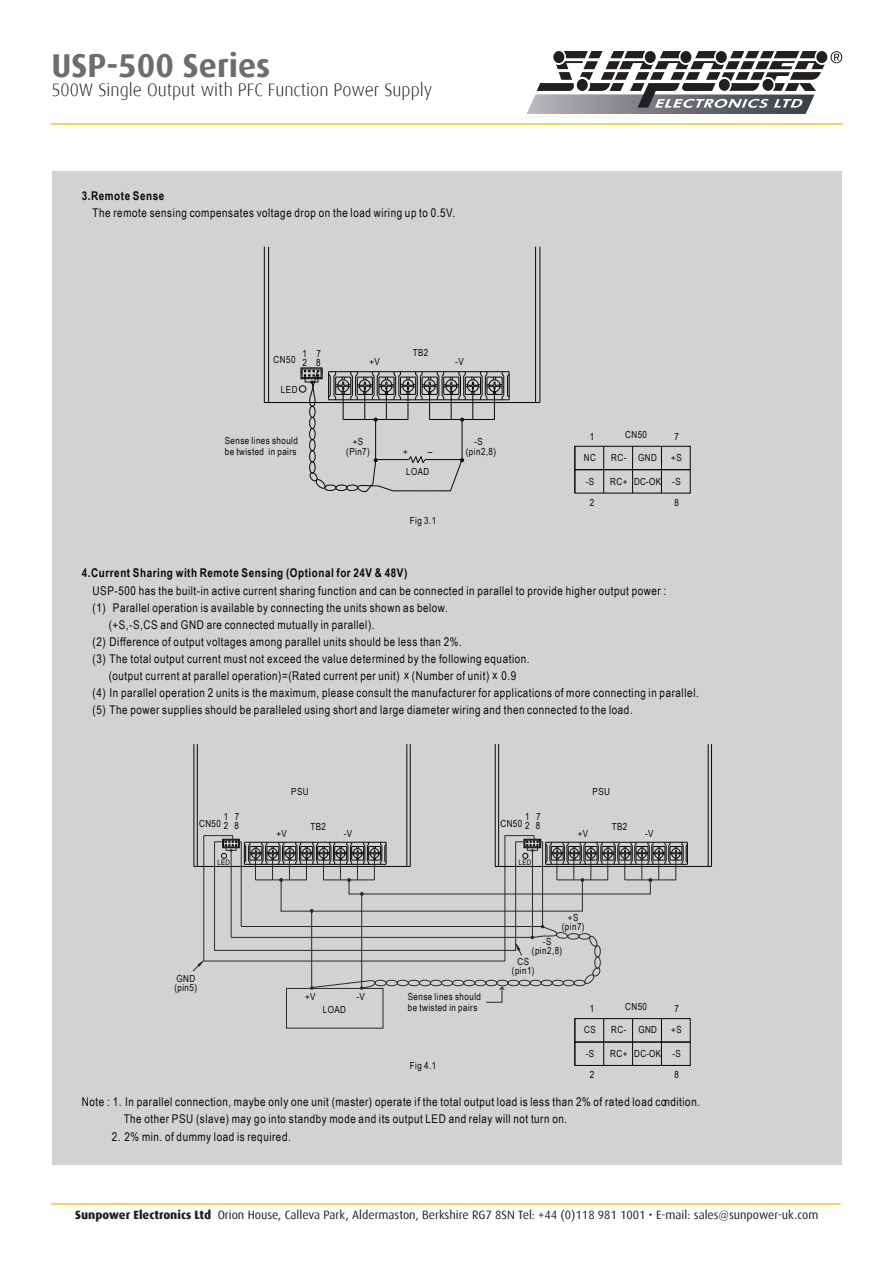
<style>
.page{position:relative;width:893px;height:1263px;background:#fff}
.page>*{position:absolute;margin:0;border:0;box-sizing:border-box;transform-origin:0 0}
.t1{font:700 33px "Dax";color:#6c6d70}
.t2{font:300 18px "Dax";color:#231f20}
.t3{font:12px/17.1px "Arial Narrow";letter-spacing:.045em;color:#090705}
.t4{font:12px "Dax";color:#231f20}
.t5{font:12px "Arial Narrow";letter-spacing:.045em;color:#070604}
.t6{font:700 12px "Arial Narrow";letter-spacing:.045em;color:#090705}
.t7{font:700 12px "Arial Narrow";letter-spacing:.045em;color:#070604}
.t8{font:9.75px/21.3px "Arial Narrow";letter-spacing:.045em;color:#070604}
.t9{font:9.75px/8.9px "Arial Narrow";letter-spacing:.045em;color:#090705;text-align:center}
.t10{font:9.75px "Arial Narrow";letter-spacing:.045em;color:#070604;scale:2.18 1}
.t11{font:7.5px "Arial Narrow";letter-spacing:.045em;color:#070604}
.s1{font-weight:800}
</style>
<div class="page">
<div style="left:52px;top:172px;width:789px;height:993px;background:#d1d2d4"></div>
<div style="left:575px;top:446px;width:115px;height:24px;border:1px solid #070604"></div>
<div style="left:575px;top:469px;width:115px;height:24px;border:1px solid #070604"></div>
<svg style="left:575px;top:446px;width:1px;height:47px"></svg>
<svg style="left:603px;top:446px;width:1px;height:47px"></svg>
<svg style="left:632px;top:446px;width:1px;height:47px"></svg>
<svg style="left:661px;top:446px;width:1px;height:47px"></svg>
<hr style="left:268px;top:247px;width:1px;height:155px;background:#070604">
<hr style="left:540px;top:247px;width:1px;height:156px;background:#070604">
<hr style="left:535px;top:247px;width:1px;height:155px;background:#070604">
<hr style="left:264px;top:247px;width:1px;height:155px;background:#070604">
<hr style="left:264px;top:402px;width:276px;height:1px;background:#070604">
<svg style="left:192px;top:960px;width:12px;height:12px"></svg>
<svg style="left:299px;top:370px;width:211px;height:122px"></svg>
<hr style="left:197px;top:744px;width:1px;height:122px;background:#070604">
<hr style="left:410px;top:744px;width:1px;height:122px;background:#070604">
<hr style="left:407px;top:744px;width:1px;height:122px;background:#070604">
<hr style="left:194px;top:744px;width:1px;height:122px;background:#070604">
<hr style="left:194px;top:866px;width:216px;height:1px;background:#070604">
<hr style="left:498px;top:744px;width:1px;height:122px;background:#070604">
<hr style="left:711px;top:744px;width:1px;height:122px;background:#070604">
<hr style="left:708px;top:744px;width:1px;height:122px;background:#070604">
<hr style="left:495px;top:744px;width:1px;height:122px;background:#070604">
<hr style="left:495px;top:866px;width:216px;height:1px;background:#070604">
<div style="left:286px;top:988px;width:97px;height:40px;border:1px solid #2d2829"></div>
<svg style="left:310px;top:925px;width:291px;height:78px"></svg>
<hr style="left:582px;top:880px;width:1px;height:31px;background:#2d2829">
<hr style="left:542px;top:842px;width:1px;height:84px;background:#2d2829">
<hr style="left:532px;top:850px;width:1px;height:87px;background:#2d2829">
<hr style="left:505px;top:835px;width:1px;height:126px;background:#2d2829">
<hr style="left:204px;top:835px;width:1px;height:126px;background:#2d2829">
<hr style="left:204px;top:961px;width:301px;height:1px;background:#2d2829">
<hr style="left:231px;top:850px;width:1px;height:87px;background:#2d2829">
<hr style="left:241px;top:842px;width:1px;height:84px;background:#2d2829">
<hr style="left:241px;top:926px;width:302px;height:1px;background:#2d2829">
<hr style="left:231px;top:937px;width:302px;height:1px;background:#2d2829">
<svg style="left:505px;top:835px;width:183px;height:59px"></svg>
<hr style="left:214px;top:950px;width:302px;height:1px;background:#2d2829">
<hr style="left:515px;top:841px;width:1px;height:109px;background:#2d2829">
<hr style="left:214px;top:841px;width:1px;height:109px;background:#2d2829">
<hr style="left:281px;top:880px;width:1px;height:31px;background:#2d2829">
<hr style="left:281px;top:911px;width:301px;height:1px;background:#2d2829">
<hr style="left:349px;top:894px;width:301px;height:1px;background:#2d2829">
<svg style="left:204px;top:835px;width:183px;height:60px"></svg>
<hr style="left:311px;top:911px;width:1px;height:77px;background:#2d2829">
<hr style="left:361px;top:895px;width:1px;height:93px;background:#2d2829">
<div style="left:575px;top:1018px;width:115px;height:24px;border:1px solid #070604"></div>
<div style="left:575px;top:1042px;width:115px;height:24px;border:1px solid #070604"></div>
<svg style="left:575px;top:1019px;width:1px;height:46px"></svg>
<svg style="left:603px;top:1019px;width:1px;height:46px"></svg>
<svg style="left:632px;top:1019px;width:1px;height:46px"></svg>
<svg style="left:661px;top:1019px;width:1px;height:46px"></svg>
<hr style="left:51px;top:123px;width:791px;height:2px;background:#fec40e">
<svg style="left:526px;top:51px;width:316px;height:63px"></svg>
<hr style="left:51px;top:1203px;width:789px;height:2px;background:#fec40e">
<h1 class="t1" style="left:51px;top:47px;width:221px">USP-500 Series</h1>
<h2 class="t2" style="left:51px;top:80px;width:382px">500W Single Output with PFC Function Power Supply</h2>
<p class="t7" style="left:82px;top:187px;width:84px">3.Remote Sense</p>
<p class="t5" style="left:93px;top:204px;width:364px">The remote sensing compensates voltage drop on the load wiring up to 0.5V.</p>
<p class="t8" style="left:413px;top:341px;width:17px">TB2</p>
<p class="t8" style="left:302px;top:349px;width:20px;line-height:9.1px">1 7<br>2 8</p>
<p class="t8" style="left:274px;top:348px;width:23px">CN50</p>
<p class="t8" style="left:369px;top:350px;width:12px">+V</p>
<p class="t8" style="left:455px;top:350px;width:10px">-V</p>
<p class="t8" style="left:281px;top:378px;width:18px">LED</p>
<p class="t8" style="left:225px;top:435px;width:75px;line-height:11.1px">Sense lines should be twisted in pairs</p>
<p class="t8" style="left:353px;top:431px;width:12px">+S</p>
<p class="t8" style="left:474px;top:431px;width:10px">-S</p>
<p class="t8" style="left:346px;top:440px;width:25px">(Pin7)</p>
<p class="t8" style="left:466px;top:440px;width:32px">(pin2,8)</p>
<p class="t8" style="left:403px;top:441px;width:6px">+</p>
<p class="t10" style="left:427px;top:445px;width:4px">-</p>
<p class="t8" style="left:406px;top:460px;width:25px">LOAD</p>
<p class="t8" style="left:410px;top:509px;width:28px">Fig 3.1</p>
<p class="t8" style="left:625px;top:423px;width:23px">CN50</p>
<p class="t8" style="left:590px;top:425px;width:6px">1</p>
<p class="t8" style="left:674px;top:425px;width:6px">7</p>
<p class="t8" style="left:672px;top:470px;width:10px">-S<br>8</p>
<p class="t8" style="left:638px;top:447px;width:20px">GND</p>
<p class="t8" style="left:671px;top:447px;width:12px">+S</p>
<p class="t8" style="left:584px;top:447px;width:14px">NC</p>
<p class="t8" style="left:611px;top:447px;width:17px">RC-</p>
<p class="t8" style="left:586px;top:470px;width:10px">-S</p>
<p class="t8" style="left:610px;top:470px;width:52px">RC+ DC-OK</p>
<p class="t8" style="left:590px;top:491px;width:6px">2</p>
<p class="t6" style="left:82px;top:564px;width:327px">4.Current Sharing with Remote Sensing (Optional for 24V &amp; 48V)</p>
<p class="t3" style="left:93px;top:581px;width:575px">USP-500 has the built-in active current sharing function and can be connected in parallel to provide higher output power : (1) Parallel operation is available by connecting the units shown as below.</p>
<p class="t3" style="left:93px;top:633px;width:438px">(2) Difference of output voltages among parallel units should be less than 2%.<br>(3) The total output current must not exceed the value determined by the following equation.</p>
<p class="t3" style="left:93px;top:684px;width:608px">(4) In parallel operation 2 units is the maximum, please consult the manufacturer for applications of more connecting in parallel. (5) The power supplies should be paralleled using short and large diameter wiring and then connected to the load.</p>
<p class="t3" style="left:109px;top:615px;width:267px">(+S,-S,CS and GND are connected mutually in parallel).</p>
<p class="t3" style="left:109px;top:667px;width:409px">(output current at parallel operation)=(Rated current per unit) (Number of unit) 0.9</p>
<p class="t3" style="left:404px;top:666px;width:6px">x</p>
<p class="t3" style="left:492px;top:666px;width:6px">x</p>
<p class="t8" style="left:291px;top:780px;width:19px">PSU</p>
<p class="t8" style="left:593px;top:780px;width:19px">PSU</p>
<p class="t8" style="left:344px;top:822px;width:10px">-V</p>
<p class="t8" style="left:645px;top:822px;width:10px">-V</p>
<p class="t8" style="left:224px;top:806px;width:17px">1 7</p>
<p class="t8" style="left:525px;top:806px;width:17px">1 7</p>
<p class="t8" style="left:224px;top:815px;width:17px">2 8</p>
<p class="t8" style="left:525px;top:815px;width:17px">2 8</p>
<p class="t8" style="left:199px;top:812px;width:23px">CN50</p>
<p class="t8" style="left:500px;top:812px;width:23px">CN50</p>
<p class="t8" style="left:276px;top:822px;width:12px">+V</p>
<p class="t8" style="left:578px;top:822px;width:12px">+V</p>
<p class="t8" style="left:310px;top:815px;width:17px">TB2</p>
<p class="t8" style="left:612px;top:815px;width:17px">TB2</p>
<p class="t11" style="left:217px;top:857px;width:14px">LED</p>
<p class="t11" style="left:519px;top:857px;width:14px">LED</p>
<p class="t9" style="left:562px;top:913px;width:24px">+S (pin7)</p>
<p class="t9" style="left:532px;top:937px;width:32px">-S (pin2,8)</p>
<p class="t9" style="left:512px;top:956px;width:24px">CS (pin1)</p>
<p class="t9" style="left:174px;top:973px;width:24px;text-align:left">GND (pin5)</p>
<p class="t9" style="left:305px;top:991px;width:12px">+V</p>
<p class="t9" style="left:356px;top:991px;width:10px">-V</p>
<p class="t9" style="left:408px;top:991px;width:75px;line-height:10.6px;text-align:left">Sense lines should be twisted in pairs</p>
<p class="t8" style="left:625px;top:995px;width:23px">CN50</p>
<p class="t8" style="left:590px;top:998px;width:6px">1</p>
<p class="t8" style="left:674px;top:998px;width:6px">7</p>
<p class="t8" style="left:672px;top:1042px;width:10px">-S<br>8</p>
<p class="t9" style="left:323px;top:1005px;width:25px">LOAD</p>
<p class="t8" style="left:639px;top:1019px;width:20px">GND</p>
<p class="t8" style="left:634px;top:1042px;width:28px">DC-OK</p>
<p class="t8" style="left:671px;top:1019px;width:12px">+S</p>
<p class="t8" style="left:584px;top:1019px;width:13px">CS</p>
<p class="t8" style="left:611px;top:1019px;width:17px">RC-</p>
<p class="t8" style="left:586px;top:1042px;width:10px">-S</p>
<p class="t8" style="left:610px;top:1042px;width:19px">RC+</p>
<p class="t8" style="left:410px;top:1054px;width:28px">Fig 4.1</p>
<p class="t3" style="left:124px;top:1093px;width:578px;text-indent:-42px">Note : 1. In parallel connection, maybe only one unit (master) operate if the total output load is less than 2% of rated load condition.<br>The other PSU (slave) may go into standby mode and its output LED and relay will not turn on.</p>
<p class="t3" style="left:112px;top:1127px;width:180px">2. 2% min. of dummy load is required.</p>
<p class="t8" style="left:590px;top:1064px;width:6px">2</p>
<p class="t4" style="left:75px;top:1208px;width:745px"><span class="s1">Sunpower Electronics Ltd</span> Orion House, Calleva Park, Aldermaston, Berkshire RG7 8SN Tel: +44 (0)118 981 1001 • E-mail: sales@sunpower-uk.com</p>
</div>
